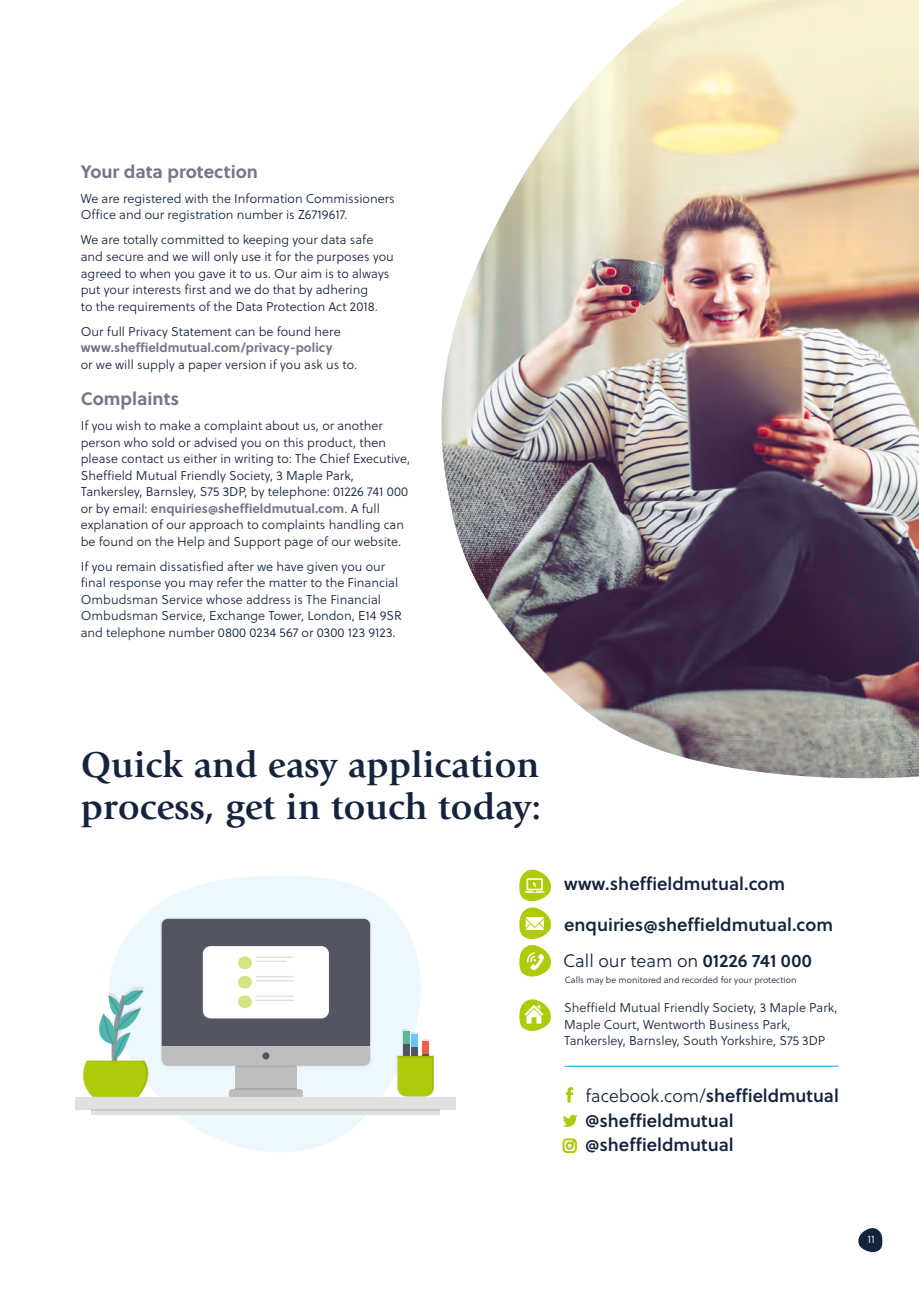
<style>
.page{position:relative;width:919px;height:1289px;background:#fff}
.page>*{position:absolute;margin:0;border:0;box-sizing:border-box;transform-origin:0 0}
.t1{font:700 37.5px/42px "Giovanni Std";color:#15243d}
.Body_copy{font:18px "Soleil Sb";color:#15243d}
.t2{font:700 18px "Soleil";color:#77768a}
.Body_copy-2{font:18px "Soleil Lt";color:#15243d}
.Body_copy-3{font:12.75px/16.5px "Soleil Lt";color:#15243d}
.t3{font:10.8px "Soleil Lt";color:#fff}
.Small_print{font:9px "Soleil Lt";color:#15243d}
.s1{font-family:"Soleil";font-weight:700;color:#77768a}
.s2{font-family:"Soleil Sb"}
.s3{font-family:"Soleil Lt"}
</style>
<div class="page">
<img style="left:441px;top:0;width:477px;height:779px">
<svg style="left:105px;top:876px;width:317px;height:276px;fill:#edf8fe"></svg>
<svg style="left:82px;top:917px;width:289px;height:179px"></svg>
<div style="left:75px;top:1096px;width:381px;height:13px;background:#e0e0e0"></div>
<div style="left:92px;top:1109px;width:348px;height:5px;background:#e0e0e0"></div>
<hr style="left:92px;top:1109px;width:348px;height:2px;background:#020203">
<svg style="left:396px;top:1028px;width:38px;height:68px"></svg>
<svg style="left:519px;top:869px;width:32px;height:32px"></svg>
<svg style="left:519px;top:907px;width:32px;height:69px"></svg>
<svg style="left:519px;top:999px;width:32px;height:32px"></svg>
<hr style="left:564px;top:1065px;width:274px;height:1px;background:#009fe3">
<svg style="left:563px;top:1114px;width:14px;height:12px"></svg>
<svg style="left:566px;top:1087px;width:7px;height:15px"></svg>
<svg style="left:562px;top:1138px;width:14px;height:14px"></svg>
<svg style="left:858px;top:1228px;width:24px;height:24px"></svg>
<h3 class="t2" style="left:81px;top:158px;width:179px">Your data protection</h3>
<p class="Body_copy-3" style="left:81px;top:190px;width:315px">We are registered with the Information Commissioners<br>Office and our registration number is Z6719617.</p>
<p class="Body_copy-3" style="left:81px;top:232px;width:314px">We are totally committed to keeping your data safe and secure and we will only use it for the purposes you agreed to when you gave it to us. Our aim is to always put your interests first and we do that by adhering<br>to the requirements of the Data Protection Act 2018.</p>
<p class="Body_copy-3" style="left:81px;top:323px;width:278px">Our full Privacy Statement can be found here <span class="s1">www.sheffieldmutual.com/privacy-policy<br></span>or we will supply a paper version if you ask us to.</p>
<h3 class="t2" style="left:81px;top:385px;width:100px">Complaints</h3>
<p class="Body_copy-3" style="left:81px;top:417px;width:331px">If you wish to make a complaint about us, or another person who sold or advised you on this product, then please contact us either in writing to: The Chief Executive, Sheffield Mutual Friendly Society, 3 Maple Park, Tankersley, Barnsley, S75 3DP, by telephone: 01226 741 000 or by email: <span class="s1">enquiries@sheffieldmutual.com</span>. A full explanation of our approach to complaints handling can be found on the Help and Support page of our website.</p>
<p class="Body_copy-3" style="left:81px;top:558px;width:322px">If you remain dissatisfied after we have given you our final response you may refer the matter to the Financial Ombudsman Service whose address is The Financial Ombudsman Service, Exchange Tower, London, E14 9SR and telephone number 0800 0234 567 or 0300 123 9123.</p>
<h1 class="t1" style="left:81px;top:744px;width:462px">Quick and easy application process, get in touch today:</h1>
<p class="Body_copy" style="left:564px;top:870px;width:222px">www.sheffieldmutual.com</p>
<p class="Body_copy" style="left:564px;top:911px;width:270px">enquiries@sheffieldmutual.com</p>
<p class="Body_copy-2" style="left:563px;top:948px;width:250px">Call our team on <span class="s2">01226 741 000</span></p>
<p class="Small_print" style="left:565px;top:973px;width:233px">Calls may be monitored and recorded for your protection</p>
<p class="Body_copy-3" style="left:564px;top:999px;width:275px">Sheffield Mutual Friendly Society, 3 Maple Park,<br>Maple Court, Wentworth Business Park,<br>Tankersley, Barnsley, South Yorkshire, S75 3DP</p>
<p class="Body_copy" style="left:585px;top:1081px;width:255px"><span class="s3">facebook.com/</span>sheffieldmutual</p>
<p class="Body_copy" style="left:585px;top:1131px;width:150px">@sheffieldmutual</p>
<p class="Body_copy" style="left:585px;top:1106px;width:150px">@sheffieldmutual</p>
<p class="t3" style="left:867px;top:1232px;width:9px">11</p>
</div>
